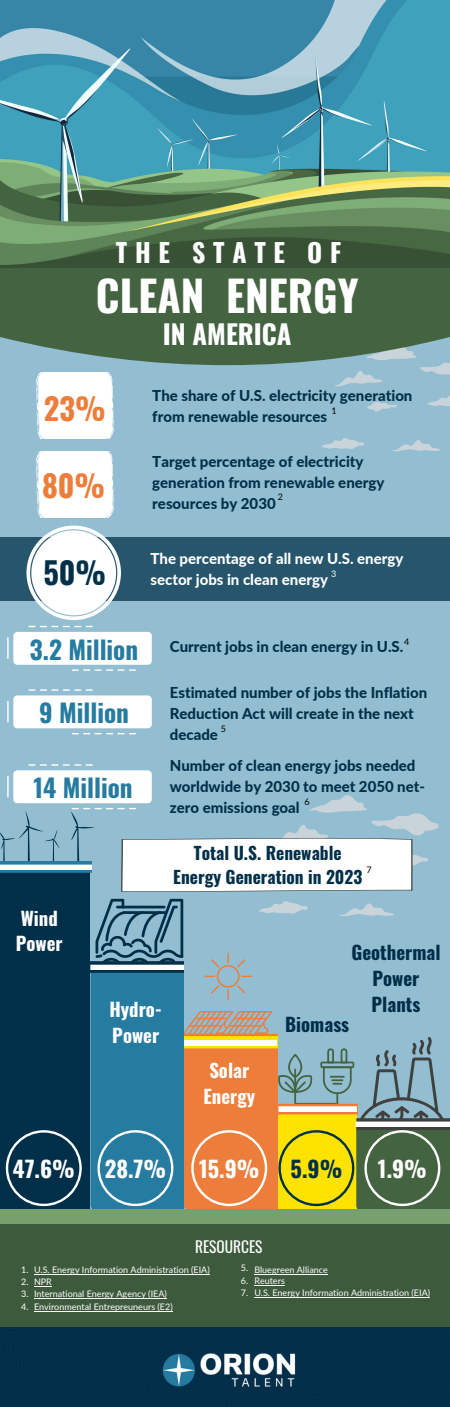
<style>
.page{position:relative;width:450px;height:1407px;background:#fff}
.page>*{position:absolute;margin:0;border:0;box-sizing:border-box;transform-origin:0 0}
.t1{font:700 42.3px "Oswald";color:#fff}
.t2{font:700 30.45px "Oswald";color:#ec7d3a}
.t3{font:700 30.45px "Oswald";color:#003049}
.t4{font:700 26.62px "Oswald";color:#fff}
.t5{font:700 25.8px "Oswald";letter-spacing:.3em;color:#fff}
.t6{font:700 25.2px "Oswald";color:#257ba0}
.t7{font:700 22.5px "Oswald";color:#fff}
.t8{font:700 22.5px "Oswald";color:#003049}
.t9{font:700 18.75px/25.9px "Oswald";color:#fff}
.t10{font:700 18.75px/25.9px "Oswald";color:#003049;text-align:center}
.t11{font:700 17.4px/23.9px "Oswald";color:#003049;text-align:center}
.t12{font:15.38px "Oswald";color:#fff}
.t13{font:800 15px/20.9px "Lato";color:#003049}
.t14{font:800 15px/20.9px "Lato";color:#fff}
.t15{font:9px/12.4px "Lato";color:#fff}
.t16{font:9px "Lato";color:#000}
</style>
<div class="page">
<div style="left:0;top:365px;width:450px;height:399px;background:#93bdd0"></div>
<svg style="left:321px;top:365px;width:129px;height:86px;background:#98bfd1"></svg>
<svg style="left:36px;top:373px;width:78px;height:65px"></svg>
<svg style="left:36px;top:451px;width:78px;height:66px"></svg>
<div style="left:0;top:537px;width:450px;height:64px;background:#26556c"></div>
<svg style="left:13px;top:525px;width:139px;height:145px"></svg>
<hr style="left:7px;top:637px;width:2px;height:22px;background:#fff">
<svg style="left:13px;top:689px;width:139px;height:45px"></svg>
<hr style="left:7px;top:700px;width:2px;height:22px;background:#fff">
<svg style="left:0;top:267px;width:450px;height:98px;background:#4b6b4d"></svg>
<img style="left:0;top:0;width:450px;height:267px">
<div style="left:0;top:1212px;width:450px;height:118px;background:#3e5a3c"></div>
<div style="left:0;top:1209px;width:450px;height:14px;background:#76a16e"></div>
<svg style="left:0;top:764px;width:450px;height:445px;background:#839d9c"></svg>
<hr style="left:255px;top:1297px;width:175px;height:1px;background:#fff">
<hr style="left:255px;top:1285px;width:30px;height:1px;background:#fff">
<hr style="left:255px;top:1273px;width:73px;height:1px;background:#fff">
<div style="left:0;top:1327px;width:450px;height:79px;background:#032f4a"></div>
<img style="left:157px;top:1344px;width:143px;height:50px">
<hr style="left:34px;top:1273px;width:176px;height:1px;background:#fff">
<svg style="left:34px;top:1286px;width:18px;height:1px"></svg>
<hr style="left:34px;top:1298px;width:133px;height:1px;background:#fff">
<hr style="left:34px;top:1310px;width:139px;height:1px;background:#fff">
<p class="t5" style="left:116px;top:232px;width:227px">THE STATE OF</p>
<p class="t1" style="left:96px;top:263px;width:264px">CLEAN ENERGY</p>
<p class="t2" style="left:44px;top:384px;width:63px">23%</p>
<p class="t2" style="left:42px;top:462px;width:65px">80%</p>
<p class="t3" style="left:43px;top:549px;width:64px">50%</p>
<p class="t4" style="left:163px;top:313px;width:130px">IN AMERICA</p>
<p class="t13" style="left:152px;top:384px;width:262px">The share of U.S. electricity generation from renewable resources</p>
<p class="t16" style="left:331px;top:405px;width:7px">1</p>
<p class="t13" style="left:152px;top:451px;width:234px">Target percentage of electricity generation from renewable energy resources by 2030</p>
<p class="t16" style="left:278px;top:491px;width:7px">2</p>
<p class="t14" style="left:150px;top:547px;width:254px">The percentage of all new U.S. energy sector jobs in clean energy</p>
<p class="t15" style="left:331px;top:567px;width:7px">3</p>
<p class="t6" style="left:30px;top:629px;width:110px">3.2 Million</p>
<p class="t6" style="left:39px;top:693px;width:91px">9 Million</p>
<p class="t6" style="left:33px;top:767px;width:101px">14 Million</p>
<p class="t13" style="left:170px;top:636px;width:235px">Current jobs in clean energy in U.S.</p>
<p class="t16" style="left:404px;top:636px;width:7px">4</p>
<p class="t13" style="left:170px;top:682px;width:259px">Estimated number of jobs the Inflation<br>Reduction Act will create in the next decade</p>
<p class="t16" style="left:221px;top:723px;width:7px">5</p>
<p class="t13" style="left:170px;top:755px;width:257px">Number of clean energy jobs needed worldwide by 2030 to meet 2050 net&shy;zero emissions goal</p>
<p class="t16" style="left:304px;top:796px;width:7px">6</p>
<p class="t11" style="left:173px;top:840px;width:191px">Total U.S. Renewable<br>Energy Generation in 2023</p>
<p class="t16" style="left:366px;top:863px;width:7px">7</p>
<p class="t9" style="left:16px;top:904px;width:48px">Wind<br>Power</p>
<p class="t9" style="left:109px;top:995px;width:54px">Hydro-<br>Power</p>
<p class="t9" style="left:203px;top:1056px;width:53px;text-align:center">Solar<br>Energy</p>
<p class="t10" style="left:351px;top:938px;width:91px">Geothermal<br>Power<br>Plants</p>
<p class="t10" style="left:285px;top:1010px;width:65px">Biomass</p>
<p class="t7" style="left:13px;top:1150px;width:63px">47.6%</p>
<p class="t7" style="left:378px;top:1150px;width:50px">1.9%</p>
<p class="t7" style="left:105px;top:1150px;width:63px">28.7%</p>
<p class="t7" style="left:199px;top:1150px;width:62px">15.9%</p>
<p class="t8" style="left:291px;top:1150px;width:53px">5.9%</p>
<p class="t12" style="left:195px;top:1234px;width:69px">RESOURCES</p>
<p class="t15" style="left:21px;top:1262px;width:9px;text-align:justify">1.<br>2.<br>3.<br>4.</p>
<p class="t15" style="left:241px;top:1261px;width:9px;text-align:justify">5.<br>6.<br>7.</p>
<p class="t15" style="left:254px;top:1262px;width:177px;line-height:11.7px">Bluegreen Alliance<br>Reuters<br>U.S. Energy Information Administration (EIA)</p>
<p class="t15" style="left:34px;top:1262px;width:177px">U.S. Energy Information Administration (EIA)<br>NPR<br>International Energy Agency (IEA)<br>Environmental Entrepreuneurs (E2)</p>
</div>
